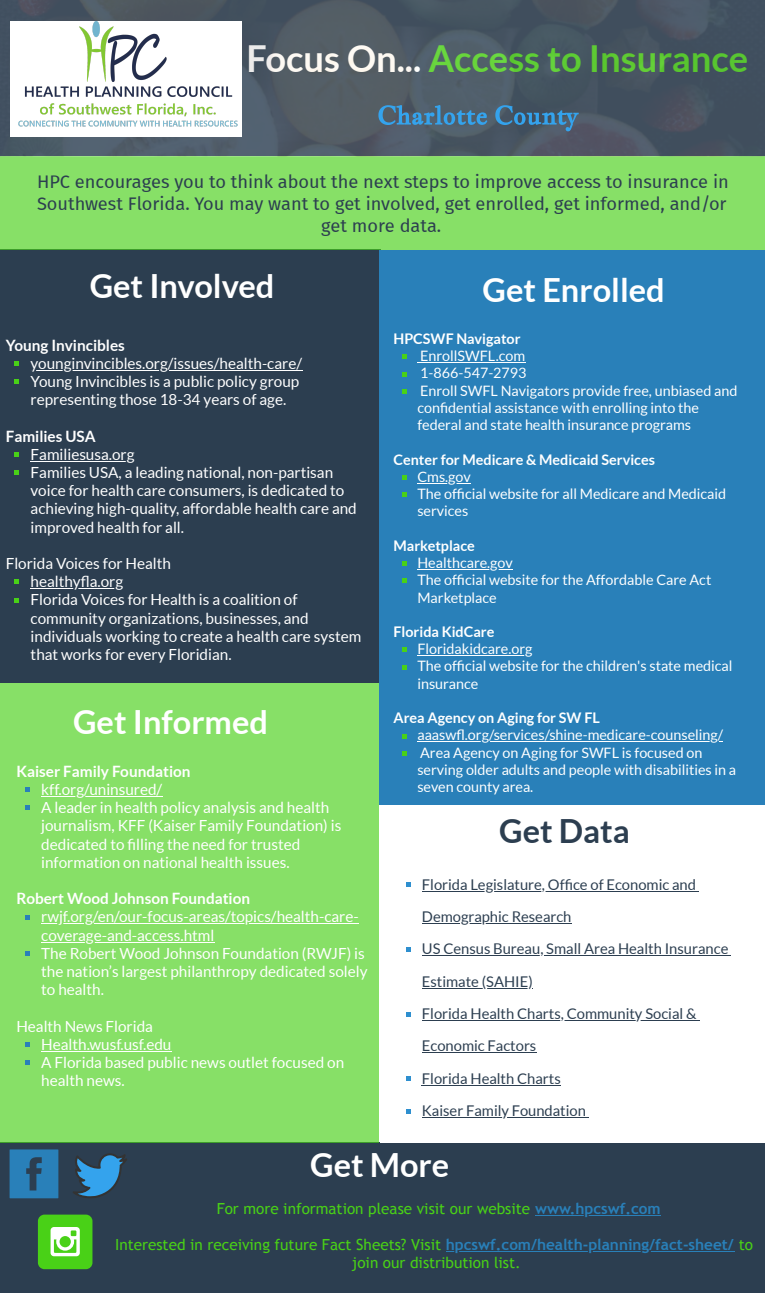
<style>
.page{position:relative;width:765px;height:1293px;background:#fff}
.page>*{position:absolute;margin:0;border:0;box-sizing:border-box;transform-origin:0 0}
.t1{font:700 36.38px "Lato";color:#49d117}
.t2{font:700 32.5px "Lato";color:#fff}
.t3{font:700 32.5px "Lato";color:#2c3e50}
.t4{font:18.25px/21.9px "Fira Sans";color:#2c3e50;text-align:center}
.t5{font:15.38px/18.2px "Lato";color:#fff}
.t6{font:15.38px/18.2px "Trebuchet MS";color:#49d117;text-align:center}
.t7{font:700 15.38px "Lato";color:#fff}
.t8{font:14.75px/32.4px "Lato";color:#2c3e50}
.t9{font:14.38px/17.2px "Lato";color:#fff}
.t10{font:700 14.38px "Lato";color:#fff}
.s1{color:#fff}
.s2{font-weight:700;color:#2980b9}
</style>
<div class="page">
<div style="left:0;top:1141px;width:765px;height:151px;background:#2c3e50"></div>
<hr style="left:535px;top:1214px;width:126px;height:1px;background:#2980b9">
<hr style="left:446px;top:1250px;width:288px;height:1px;background:#2980b9">
<div style="left:0;top:249px;width:380px;height:434px;background:#2c3e50"></div>
<div style="left:0;top:155px;width:765px;height:95px;background:#87e067"></div>
<img style="left:0;top:0;width:765px;height:156px">
<svg style="left:378px;top:105px;width:201px;height:26px;background:#466c88"></svg>
<div style="left:11px;top:21px;width:231px;height:116px;background:#fff"></div>
<img style="left:19px;top:21px;width:219px;height:106px">
<div style="left:379px;top:250px;width:386px;height:554px;background:#2980b9"></div>
<div style="left:0;top:683px;width:379px;height:459px;background:#87e067"></div>
<div style="left:380px;top:805px;width:385px;height:337px;background:#fff"></div>
<svg style="left:406px;top:882px;width:5px;height:5px"></svg>
<hr style="left:422px;top:890px;width:274px;height:1px;background:#2c3e50">
<hr style="left:422px;top:923px;width:150px;height:1px;background:#2c3e50">
<svg style="left:406px;top:947px;width:5px;height:4px"></svg>
<hr style="left:422px;top:955px;width:306px;height:1px;background:#2c3e50">
<hr style="left:422px;top:987px;width:111px;height:1px;background:#2c3e50">
<svg style="left:406px;top:1012px;width:5px;height:4px"></svg>
<hr style="left:422px;top:1020px;width:275px;height:1px;background:#2c3e50">
<hr style="left:422px;top:1052px;width:115px;height:1px;background:#2c3e50">
<svg style="left:406px;top:1076px;width:5px;height:5px"></svg>
<hr style="left:422px;top:1084px;width:139px;height:1px;background:#2c3e50">
<svg style="left:406px;top:1109px;width:5px;height:4px"></svg>
<hr style="left:422px;top:1117px;width:164px;height:1px;background:#2c3e50">
<svg style="left:402px;top:354px;width:5px;height:5px"></svg>
<hr style="left:420px;top:362px;width:105px;height:1px;background:#fff">
<svg style="left:402px;top:372px;width:5px;height:4px"></svg>
<svg style="left:402px;top:389px;width:5px;height:5px"></svg>
<svg style="left:402px;top:475px;width:5px;height:5px"></svg>
<hr style="left:417px;top:483px;width:54px;height:1px;background:#fff">
<svg style="left:402px;top:492px;width:5px;height:5px"></svg>
<svg style="left:402px;top:561px;width:5px;height:5px"></svg>
<hr style="left:417px;top:569px;width:96px;height:1px;background:#fff">
<svg style="left:402px;top:578px;width:5px;height:5px"></svg>
<svg style="left:402px;top:647px;width:5px;height:5px"></svg>
<hr style="left:417px;top:655px;width:116px;height:1px;background:#fff">
<svg style="left:402px;top:665px;width:5px;height:4px"></svg>
<svg style="left:402px;top:734px;width:5px;height:4px"></svg>
<hr style="left:417px;top:741px;width:306px;height:1px;background:#fff">
<svg style="left:402px;top:751px;width:5px;height:4px"></svg>
<svg style="left:14px;top:361px;width:5px;height:5px"></svg>
<hr style="left:31px;top:370px;width:271px;height:1px;background:#fff">
<svg style="left:14px;top:379px;width:5px;height:5px"></svg>
<svg style="left:14px;top:452px;width:5px;height:5px"></svg>
<hr style="left:31px;top:461px;width:104px;height:1px;background:#fff">
<svg style="left:14px;top:470px;width:5px;height:5px"></svg>
<svg style="left:14px;top:579px;width:5px;height:5px"></svg>
<hr style="left:31px;top:588px;width:92px;height:1px;background:#fff">
<svg style="left:14px;top:598px;width:5px;height:4px"></svg>
<div style="left:38px;top:1214px;width:54px;height:55px;background:#49d117;border-radius:7px"></div>
<svg style="left:51px;top:1227px;width:29px;height:29px"></svg>
<svg style="left:73px;top:1153px;width:54px;height:45px"></svg>
<svg style="left:10px;top:1149px;width:48px;height:49px;background:#2976aa"></svg>
<svg style="left:25px;top:787px;width:5px;height:5px"></svg>
<hr style="left:41px;top:796px;width:121px;height:1px;background:#fff">
<svg style="left:25px;top:805px;width:5px;height:5px"></svg>
<svg style="left:25px;top:915px;width:5px;height:4px"></svg>
<hr style="left:41px;top:923px;width:318px;height:1px;background:#fff">
<hr style="left:41px;top:941px;width:174px;height:1px;background:#fff">
<svg style="left:25px;top:951px;width:5px;height:5px"></svg>
<svg style="left:25px;top:1042px;width:5px;height:4px"></svg>
<hr style="left:41px;top:1050px;width:130px;height:1px;background:#fff">
<svg style="left:25px;top:1060px;width:5px;height:5px"></svg>
<h1 class="t1" style="left:246px;top:38px;width:504px"><span class="s1">Focus On...</span> Access to Insurance</h1>
<p class="t4" style="left:37px;top:171px;width:693px">HPC encourages you to think about the next steps to improve access to insurance in<br>Southwest Florida. You may want to get involved, get enrolled, get informed, and/or get more data.</p>
<h2 class="t2" style="left:90px;top:267px;width:186px">Get Involved</h2>
<p class="t7" style="left:6px;top:336px;width:121px">Young Invincibles</p>
<p class="t5" style="left:31px;top:354px;width:273px">younginvincibles.org/issues/health-care/<br>Young Invincibles is a public policy group representing those 18-34 years of age.</p>
<p class="t7" style="left:6px;top:427px;width:91px">Families USA</p>
<p class="t5" style="left:31px;top:445px;width:328px">Familiesusa.org<br>Families USA, a leading national, non-partisan voice for health care consumers, is dedicated to achieving high-quality, affordable health care and improved health for all.</p>
<p class="t5" style="left:6px;top:554px;width:167px">Florida Voices for Health</p>
<p class="t5" style="left:31px;top:572px;width:332px">healthyfla.org<br>Florida Voices for Health is a coalition of community organizations, businesses, and individuals working to create a health care system that works for every Floridian.</p>
<h2 class="t2" style="left:73px;top:703px;width:196px">Get Informed</h2>
<p class="t7" style="left:16px;top:762px;width:176px">Kaiser Family Foundation</p>
<p class="t5" style="left:41px;top:780px;width:302px">kff.org/uninsured/<br>A leader in health policy analysis and health journalism, KFF (Kaiser Family Foundation) is dedicated to filling the need for trusted information on national health issues.</p>
<p class="t7" style="left:16px;top:889px;width:235px">Robert Wood Johnson Foundation</p>
<p class="t5" style="left:41px;top:907px;width:328px">rwjf.org/en/our-focus-areas/topics/health-care&shy;coverage-and-access.html<br>The Robert Wood Johnson Foundation (RWJF) is the nation’s largest philanthropy dedicated solely to health.</p>
<p class="t5" style="left:16px;top:1017px;width:138px">Health News Florida</p>
<p class="t5" style="left:41px;top:1035px;width:305px">Health.wusf.usf.edu<br>A Florida based public news outlet focused on health news.</p>
<h2 class="t2" style="left:483px;top:271px;width:184px">Get Enrolled</h2>
<p class="t10" style="left:394px;top:330px;width:129px">HPCSWF Navigator</p>
<p class="t9" style="left:417px;top:347px;width:321px">EnrollSWFL.com<br>1-866-547-2793<br>Enroll SWFL Navigators provide free, unbiased and confidential assistance with enrolling into the federal and state health insurance programs</p>
<p class="t9" style="left:417px;top:468px;width:310px">Cms.gov<br>The official website for all Medicare and Medicaid services</p>
<p class="t10" style="left:394px;top:451px;width:263px">Center for Medicare &amp; Medicaid Services</p>
<p class="t10" style="left:394px;top:537px;width:83px">Marketplace</p>
<p class="t9" style="left:417px;top:554px;width:295px">Healthcare.gov<br>The official website for the Affordable Care Act<br>Marketplace</p>
<p class="t9" style="left:417px;top:640px;width:317px">Floridakidcare.org<br>The official website for the children's state medical insurance</p>
<p class="t10" style="left:394px;top:623px;width:102px">Florida KidCare</p>
<p class="t10" style="left:394px;top:709px;width:208px">Area Agency on Aging for SW FL</p>
<p class="t9" style="left:417px;top:726px;width:320px">aaaswfl.org/services/shine-medicare-counseling/ Area Agency on Aging for SWFL is focused on serving older adults and people with disabilities in a seven county area.</p>
<h2 class="t3" style="left:499px;top:812px;width:132px">Get Data</h2>
<p class="t8" style="left:422px;top:868px;width:308px">Florida Legislature, Office of Economic and<br>Demographic Research<br>U S Census Bureau, Small Area Health Insurance<br>Estimate (SAHIE)<br>Florida Health Charts, Community Social &amp;<br>Economic Factors<br>Florida Health Charts<br>Kaiser Family Foundation</p>
<h2 class="t2" style="left:310px;top:1146px;width:141px">Get More</h2>
<p class="t6" style="left:217px;top:1198px;width:445px">For more information please visit our website <span class="s2">www.hpcswf.com</span></p>
<p class="t6" style="left:115px;top:1235px;width:640px">Interested in receiving future Fact Sheets? Visit <span class="s2">hpcswf.com/health-planning/fact-sheet/</span> to join our distribution list.</p>
</div>
